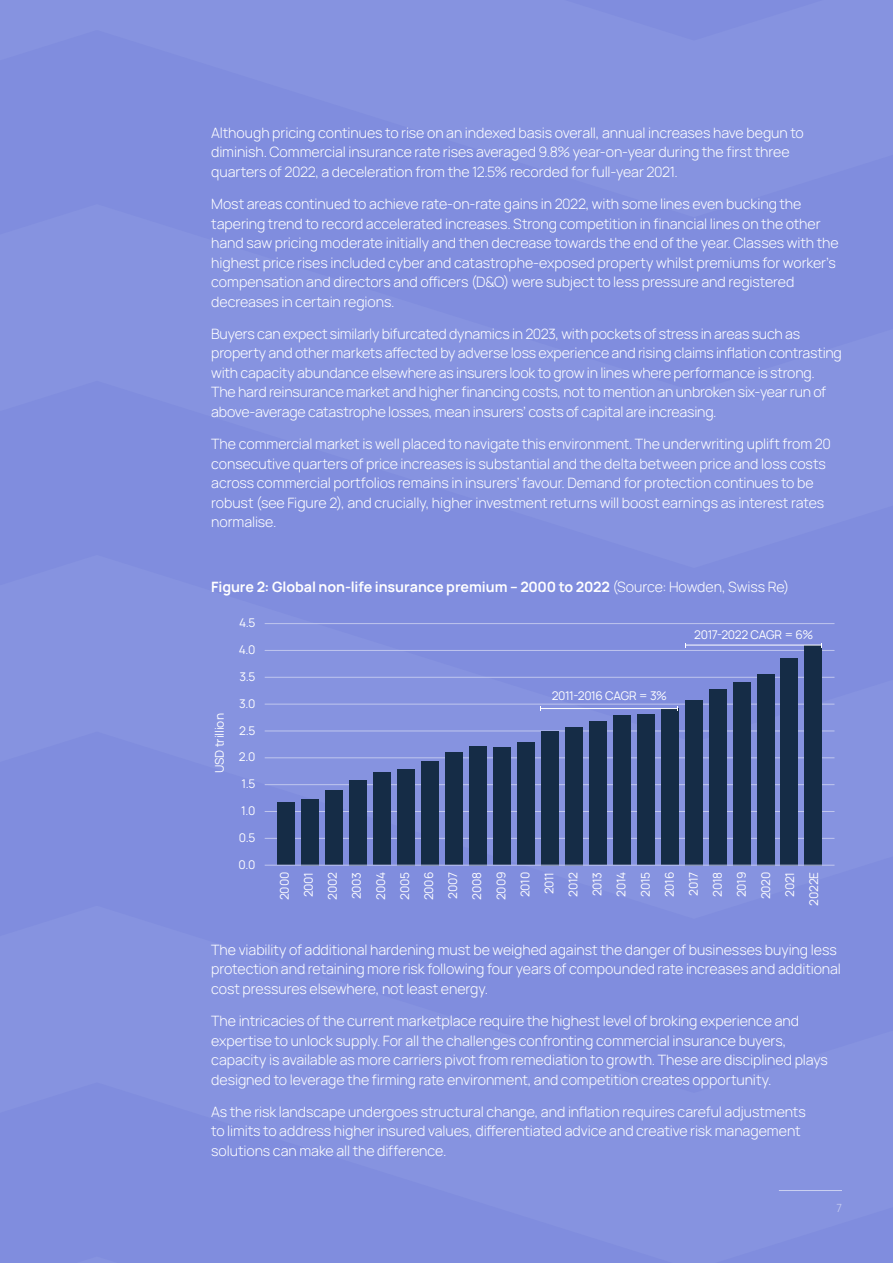
<style>
.page{position:relative;width:893px;height:1263px;background:#8693e0}
.page>*{position:absolute;margin:0;border:0;box-sizing:border-box;transform-origin:0 0}
.Body{font:300 14.25px/19.5px "Manrope";letter-spacing:-.01em;color:#fff}
.Body-2{font:700 14.25px "Manrope";letter-spacing:-.005em;color:#fff}
.t1{font:12px/24px "Manrope";letter-spacing:-.025em;color:#fff;text-align:right}
.t2{font:12px "Manrope";letter-spacing:-.005em;color:#fff}
.Footer___Folios{font:300 11.25px "Manrope";color:#ccd1f2}
.s1{font-weight:300}
</style>
<div class="page">
<hr style="left:265px;top:838px;width:569px;height:1px;background:#c0c6ee">
<hr style="left:265px;top:811px;width:569px;height:1px;background:#c0c6ee">
<hr style="left:265px;top:784px;width:569px;height:1px;background:#c0c6ee">
<hr style="left:265px;top:757px;width:569px;height:1px;background:#c0c6ee">
<hr style="left:265px;top:704px;width:569px;height:1px;background:#c0c6ee">
<hr style="left:265px;top:731px;width:569px;height:1px;background:#c0c6ee">
<hr style="left:265px;top:677px;width:569px;height:1px;background:#c0c6ee">
<hr style="left:265px;top:623px;width:569px;height:1px;background:#c0c6ee">
<hr style="left:265px;top:650px;width:569px;height:1px;background:#c0c6ee">
<div style="left:277px;top:802px;width:17px;height:63px;background:#152c46"></div>
<div style="left:301px;top:799px;width:17px;height:66px;background:#152c46"></div>
<div style="left:325px;top:790px;width:17px;height:75px;background:#152c46"></div>
<div style="left:349px;top:780px;width:17px;height:85px;background:#152c46"></div>
<div style="left:373px;top:772px;width:17px;height:93px;background:#152c46"></div>
<div style="left:397px;top:769px;width:17px;height:96px;background:#152c46"></div>
<div style="left:421px;top:761px;width:17px;height:104px;background:#152c46"></div>
<div style="left:445px;top:752px;width:17px;height:113px;background:#152c46"></div>
<div style="left:469px;top:746px;width:17px;height:119px;background:#152c46"></div>
<div style="left:493px;top:747px;width:17px;height:118px;background:#152c46"></div>
<div style="left:517px;top:743px;width:17px;height:122px;background:#152c46"></div>
<div style="left:541px;top:731px;width:17px;height:134px;background:#152c46"></div>
<div style="left:565px;top:727px;width:17px;height:138px;background:#152c46"></div>
<div style="left:589px;top:722px;width:17px;height:143px;background:#152c46"></div>
<div style="left:613px;top:715px;width:17px;height:150px;background:#152c46"></div>
<div style="left:637px;top:715px;width:17px;height:150px;background:#152c46"></div>
<div style="left:661px;top:708px;width:17px;height:157px;background:#152c46"></div>
<div style="left:685px;top:700px;width:17px;height:165px;background:#152c46"></div>
<div style="left:709px;top:689px;width:17px;height:176px;background:#152c46"></div>
<div style="left:733px;top:682px;width:17px;height:183px;background:#152c46"></div>
<div style="left:757px;top:674px;width:17px;height:191px;background:#152c46"></div>
<div style="left:781px;top:658px;width:17px;height:207px;background:#152c46"></div>
<div style="left:805px;top:645px;width:17px;height:220px;background:#152c46"></div>
<hr style="left:541px;top:708px;width:137px;height:1px;background:#fff">
<hr style="left:685px;top:645px;width:137px;height:1px;background:#fff">
<hr style="left:265px;top:865px;width:569px;height:1px;background:#c0c6ee">
<hr style="left:779px;top:1190px;width:63px;height:1px;background:#ccd1f2">
<p class="Body" style="left:211px;top:123px;width:594px">Although pricing continues to rise on an indexed basis overall, annual increases have begun to diminish. Commercial insurance rate rises averaged 9.8% year-on-year during the first three quarters of 2022, a deceleration from the 12.5% recorded for full-year 2021.</p>
<p class="Body" style="left:211px;top:194px;width:629px">Most areas continued to achieve rate-on-rate gains in 2022, with some lines even bucking the tapering trend to record accelerated increases. Strong competition in financial lines on the other hand saw pricing moderate initially and then decrease towards the end of the year. Classes with the highest price rises included cyber and catastrophe-exposed property whilst premiums for worker’s compensation and directors and officers (D&amp;O) were subject to less pressure and registered decreases in certain regions.</p>
<p class="Body" style="left:211px;top:324px;width:632px">Buyers can expect similarly bifurcated dynamics in 2023, with pockets of stress in areas such as property and other markets affected by adverse loss experience and rising claims inflation contrasting with capacity abundance elsewhere as insurers look to grow in lines where performance is strong.<br>The hard reinsurance market and higher financing costs, not to mention an unbroken six-year run of above-average catastrophe losses, mean insurers’ costs of capital are increasing.</p>
<p class="Body" style="left:211px;top:434px;width:621px">The commercial market is well placed to navigate this environment. The underwriting uplift from 20 consecutive quarters of price increases is substantial and the delta between price and loss costs across commercial portfolios remains in insurers’ favour. Demand for protection continues to be robust (see Figure 2), and crucially, higher investment returns will boost earnings as interest rates normalise.</p>
<p class="Body-2" style="left:211px;top:577px;width:580px">Figure 2: Global non-life insurance premium – 2000 to 2022 <span class="s1">(Source: Howden, Swiss Re)</span></p>
<p class="t2" style="left:212px;top:773px;width:61px;rotate:-90deg">USD trillion</p>
<p class="t1" style="left:239px;top:611px;width:18px">4.5</p>
<p class="t1" style="left:239px;top:638px;width:18px">4.0</p>
<p class="t1" style="left:239px;top:665px;width:18px">3.5</p>
<p class="t1" style="left:239px;top:691px;width:18px">3.0</p>
<p class="t1" style="left:239px;top:718px;width:18px">2.5</p>
<p class="t1" style="left:239px;top:745px;width:18px">2.0</p>
<p class="t1" style="left:242px;top:772px;width:15px">1.5</p>
<p class="t1" style="left:241px;top:799px;width:16px">1.0</p>
<p class="t1" style="left:239px;top:826px;width:18px">0.5</p>
<p class="t1" style="left:239px;top:853px;width:18px">0.0</p>
<p class="t1" style="left:552px;top:684px;width:117px">2011-2016 CAGR = 3%</p>
<p class="t1" style="left:694px;top:623px;width:121px">2017-2022 CAGR = 6%</p>
<p class="t1" style="left:273px;top:906px;width:35px;rotate:-90deg">2000<br>2001<br>2002<br>2003<br>2004<br>2005<br>2006<br>2007<br>2008<br>2009<br>2010<br>2011<br>2012<br>2013<br>2014<br>2015<br>2016<br>2017<br>2018<br>2019<br>2020<br>2021<br>2022E</p>
<p class="Body" style="left:211px;top:940px;width:631px">The viability of additional hardening must be weighed against the danger of businesses buying less protection and retaining more risk following four years of compounded rate increases and additional cost pressures elsewhere, not least energy.</p>
<p class="Body" style="left:211px;top:1011px;width:618px">The intricacies of the current marketplace require the highest level of broking experience and expertise to unlock supply. For all the challenges confronting commercial insurance buyers, capacity is available as more carriers pivot from remediation to growth. These are disciplined plays designed to leverage the firming rate environment, and competition creates opportunity.</p>
<p class="Body" style="left:211px;top:1102px;width:596px">As the risk landscape undergoes structural change, and inflation requires careful adjustments to limits to address higher insured values, differentiated advice and creative risk management solutions can make all the difference.</p>
<p class="Footer___Folios" style="left:836px;top:1201px;width:7px">7</p>
</div>
